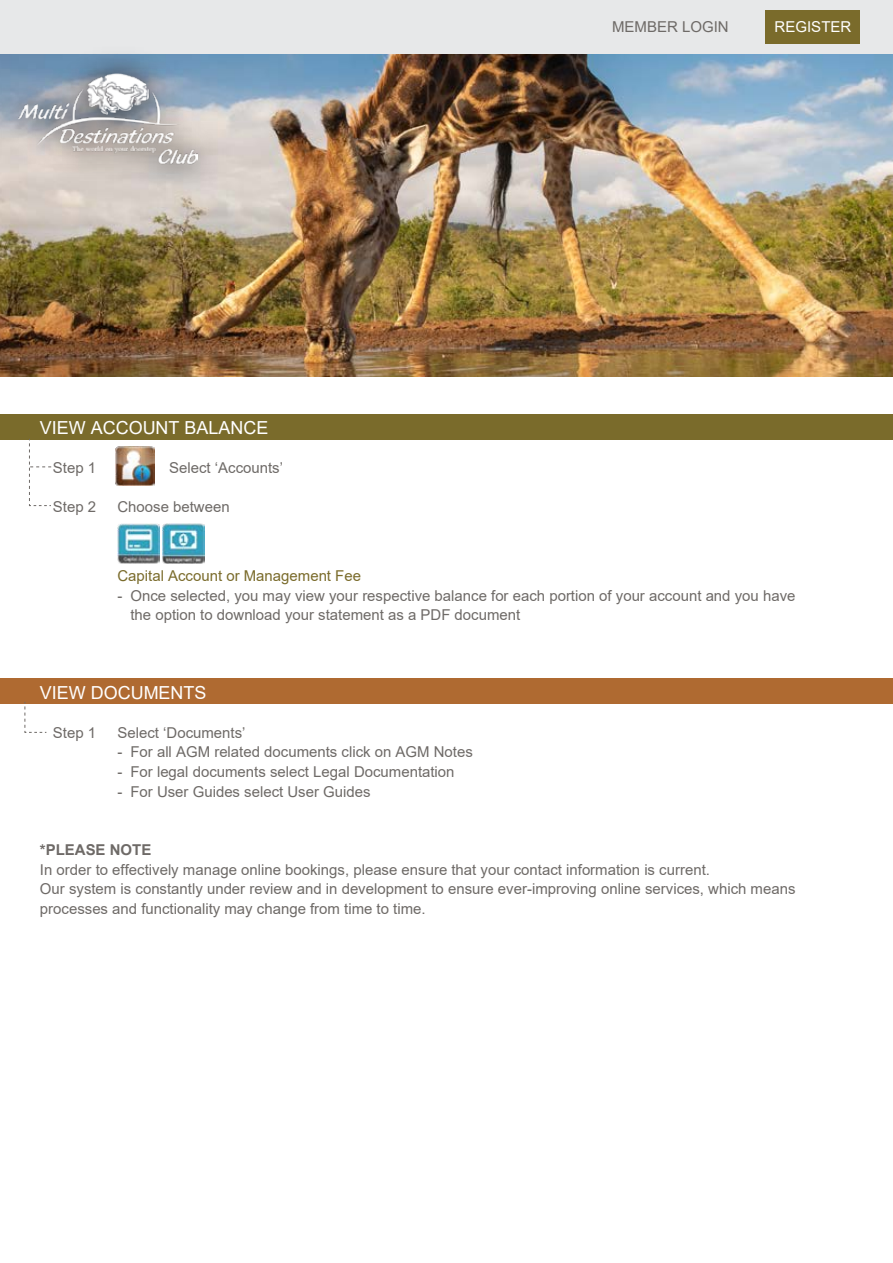
<style>
.page{position:relative;width:893px;height:1263px;background:#fff}
.page>*{position:absolute;margin:0;border:0;box-sizing:border-box;transform-origin:0 0}
.t1{font:18px "Arial";color:#fff}
.t2{font:15px/19.5px "Arial";color:#6e6a67}
.t3{font:15px "Arial";color:#7a6b2b}
.t4{font:700 15px "Arial";color:#6e6a67}
.t5{font:15px "Arial";color:#fff}
</style>
<div class="page">
<div style="left:0;top:414px;width:893px;height:25px;background:#7a6b2b"></div>
<div style="left:0;top:678px;width:893px;height:25px;background:#af6a31"></div>
<svg style="left:24px;top:702px;width:22px;height:31px"></svg>
<img style="left:163px;top:524px;width:42px;height:39px">
<svg style="left:29px;top:439px;width:22px;height:67px"></svg>
<img style="left:115px;top:446px;width:40px;height:39px">
<img style="left:117px;top:523px;width:43px;height:40px">
<img style="left:0;top:54px;width:893px;height:322px">
<div style="left:0;top:0;width:893px;height:53px;background:#e7e8e9"></div>
<div style="left:765px;top:10px;width:95px;height:33px;background:#7a6b2b"></div>
<img style="left:0;top:53px;width:236px;height:149px">
<img style="left:19px;top:74px;width:179px;height:95px">
<p class="t1" style="left:40px;top:415px;width:230px">VIEW ACCOUNT BALANCE</p>
<p class="t2" style="left:53px;top:458px;width:45px">Step 1</p>
<p class="t2" style="left:169px;top:458px;width:115px">Select ‘Accounts’</p>
<p class="t2" style="left:53px;top:497px;width:45px">Step 2</p>
<p class="t2" style="left:117px;top:497px;width:114px">Choose between</p>
<p class="t2" style="left:612px;top:17px;width:118px">MEMBER LOGIN</p>
<p class="t5" style="left:775px;top:17px;width:78px">REGISTER</p>
<p class="t3" style="left:117px;top:566px;width:245px">Capital Account or Management Fee</p>
<p class="t2" style="left:130px;top:586px;width:666px;text-indent:-13px">- Once selected, you may view your respective balance for each portion of your account and you have the option to download your statement as a PDF document</p>
<p class="t1" style="left:40px;top:680px;width:168px">VIEW DOCUMENTS</p>
<p class="t2" style="left:53px;top:723px;width:45px">Step 1</p>
<p class="t2" style="left:118px;top:723px;width:129px">Select ‘Documents’</p>
<p class="t2" style="left:117px;top:742px;width:357px">- For all AGM related documents click on AGM Notes</p>
<p class="t2" style="left:117px;top:762px;width:339px">- For legal documents select Legal Documentation</p>
<p class="t2" style="left:117px;top:781px;width:255px">- For User Guides select User Guides</p>
<p class="t4" style="left:40px;top:839px;width:113px">*PLEASE NOTE</p>
<p class="t2" style="left:40px;top:860px;width:757px">In order to effectively manage online bookings, please ensure that your contact information is current.<br>Our system is constantly under review and in development to ensure ever-improving online services, which means processes and functionality may change from time to time.</p>
</div>
